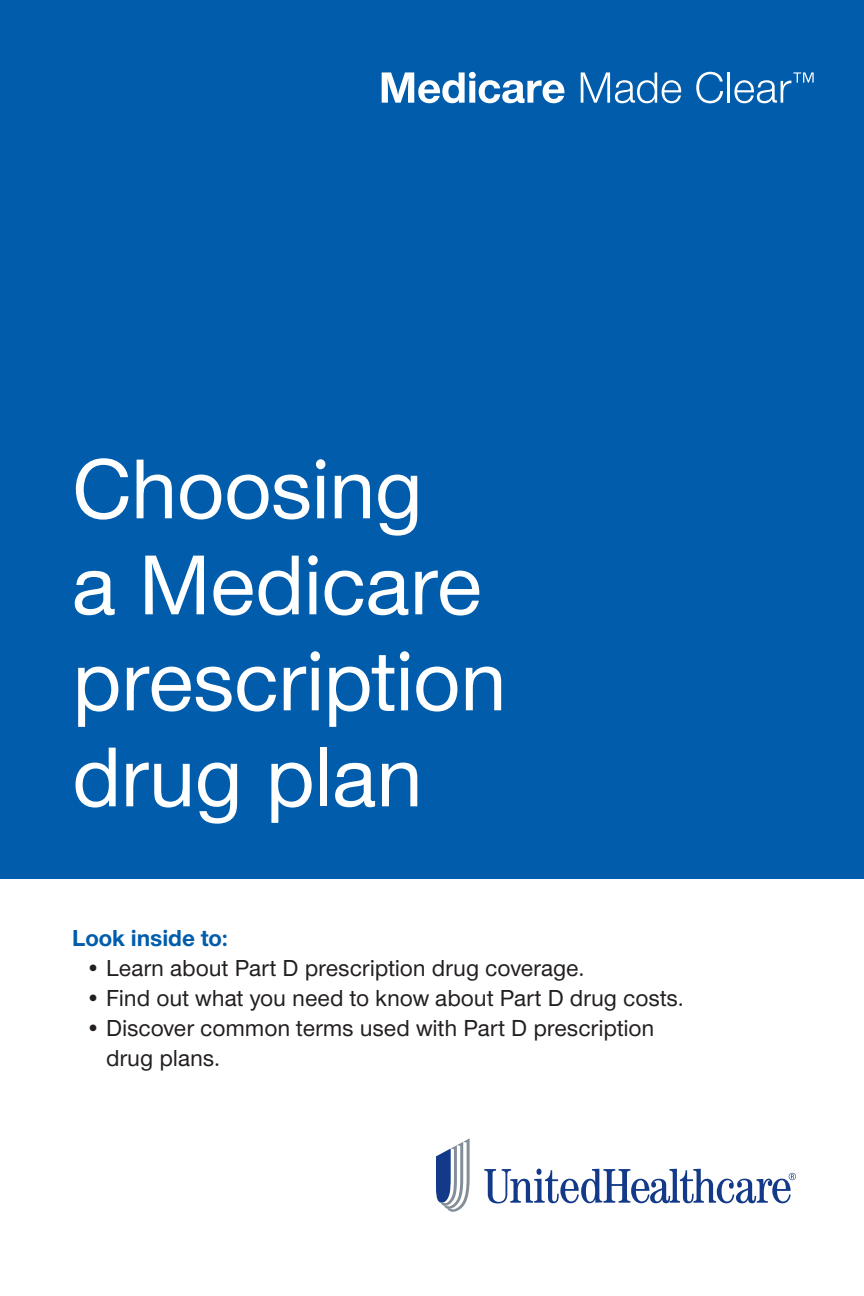
<style>
.page{position:relative;width:864px;height:1296px;background:#fff}
.page>*{position:absolute;margin:0;border:0;box-sizing:border-box;transform-origin:0 0}
.t1{font:500 88px/96px "UHC Sans";letter-spacing:-.01em;color:#fff}
.t2{font:500 24px/30px "UHC Sans";color:#231f20}
.t3{font:700 24px "UHC Sans";letter-spacing:-.005em;color:#015dac}
</style>
<div class="page">
<svg style="left:484px;top:1169px;width:312px;height:34px"></svg>
<svg style="left:436px;top:1138px;width:34px;height:74px"></svg>
<div style="left:0;top:0;width:864px;height:878px;background:#015dac"></div>
<svg style="left:382px;top:72px;width:182px;height:31px"></svg>
<svg style="left:581px;top:72px;width:100px;height:31px"></svg>
<svg style="left:696px;top:72px;width:27px;height:31px"></svg>
<hr style="left:727px;top:72px;width:3px;height:31px;background:#fff">
<svg style="left:734px;top:72px;width:80px;height:31px"></svg>
<h1 class="t1" style="left:72px;top:437px;width:437px">Choosing<br>a Medicare prescription drug plan</h1>
<p class="t3" style="left:72px;top:922px;width:158px">Look inside to:</p>
<p class="t2" style="left:85px;top:952px;width:501px">• Learn about Part D prescription drug coverage.</p>
<p class="t2" style="left:85px;top:982px;width:600px">• Find out what you need to know about Part D drug costs.</p>
<p class="t2" style="left:106px;top:1012px;width:550px;text-indent:-21px">• Discover common terms used with Part D prescription drug plans.</p>
</div>
